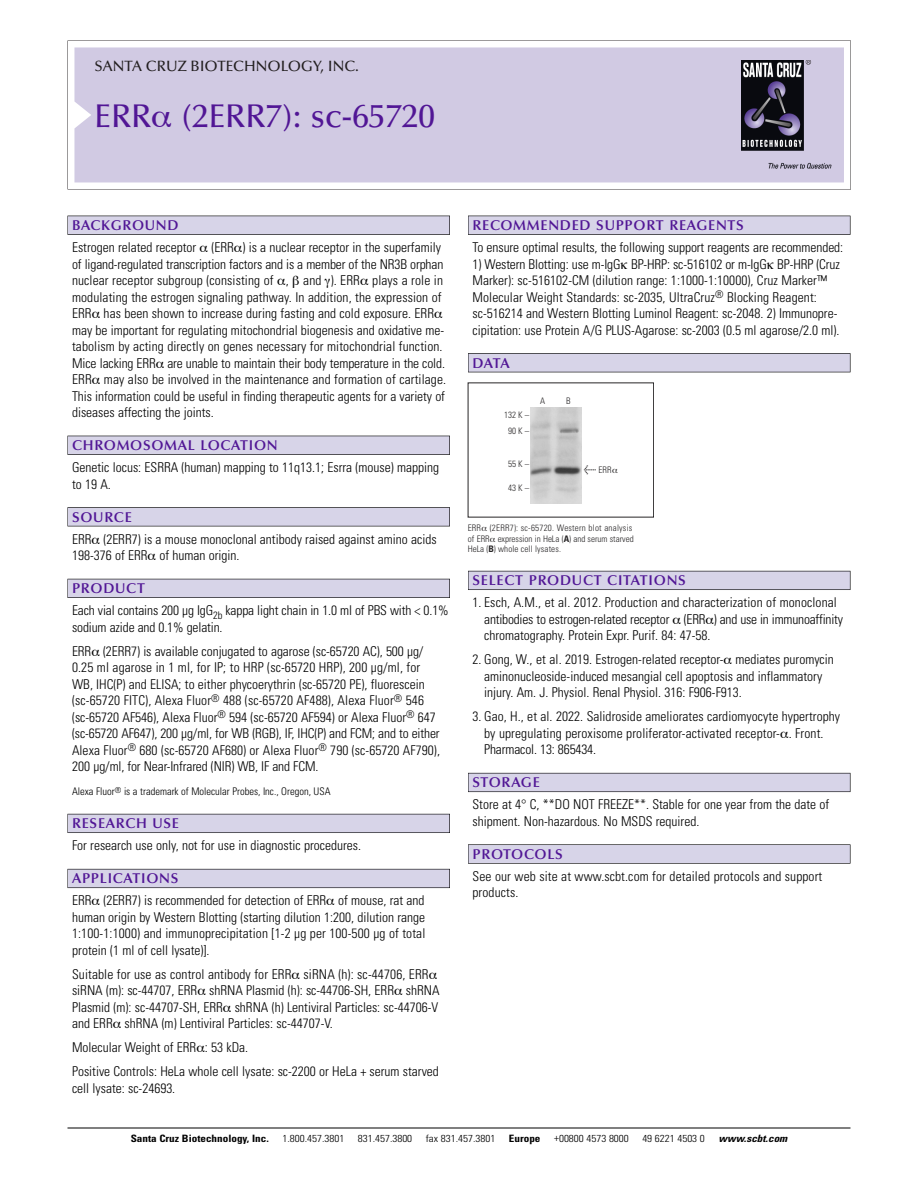
<style>
.page{position:relative;width:918px;height:1188px;background:#fff}
.page>*{position:absolute;margin:0;border:0;box-sizing:border-box;transform-origin:0 0}
.t1{font:500 33px "Optima";color:#511695}
.t2{font:500 15px "Optima";color:#231f20}
.t3{font:600 14.25px "Optima";letter-spacing:.05em;color:#511695}
.t4{font:300 condensed 13.5px/16.5px "Univers";color:#000}
.t5{font:300 condensed 10.5px "Univers";color:#000}
.t6{font:300 condensed 10.2px "Univers";color:#000;scale:1.1 1}
.t7{font:700 condensed 10.2px "Univers";color:#000;scale:1.1 1}
.t8{font:italic 700 condensed 10.2px "Univers";color:#000;scale:1.1 1}
.t9{font:300 condensed 9px/10.5px "Univers";letter-spacing:.005em;color:#272526}
.s1{font-family:"Meta Plus";font-weight:400;font-stretch:normal;font-size:10.5px}
.s2{font-weight:700}
</style>
<div class="page">
<svg style="left:68px;top:40px;width:783px;height:149px"></svg>
<div style="left:74px;top:47px;width:770px;height:135px;background:#d1cae3"></div>
<img style="left:741px;top:60px;width:90px;height:108px">
<div style="left:68px;top:216px;width:382px;height:19px;background:#535256"></div>
<div style="left:68px;top:216px;width:381px;height:18px;background:#d7d4e8"></div>
<div style="left:68px;top:436px;width:382px;height:19px;background:#525156"></div>
<div style="left:68px;top:436px;width:381px;height:18px;background:#d7d4e8"></div>
<div style="left:68px;top:507px;width:382px;height:19px;background:#545357"></div>
<div style="left:68px;top:508px;width:381px;height:18px;background:#d7d4e8"></div>
<div style="left:68px;top:579px;width:382px;height:19px;background:#535259"></div>
<div style="left:68px;top:579px;width:381px;height:18px;background:#d7d4e8"></div>
<div style="left:68px;top:814px;width:382px;height:19px;background:#595860"></div>
<div style="left:68px;top:814px;width:381px;height:18px;background:#d7d4e8"></div>
<div style="left:68px;top:869px;width:382px;height:19px;background:#64626c"></div>
<div style="left:68px;top:869px;width:381px;height:18px;background:#d7d4e8"></div>
<div style="left:468px;top:216px;width:382px;height:19px;background:#535256"></div>
<div style="left:468px;top:216px;width:382px;height:18px;background:#d7d4e8"></div>
<div style="left:468px;top:353px;width:382px;height:19px;background:#515155"></div>
<div style="left:468px;top:354px;width:382px;height:18px;background:#d7d4e8"></div>
<div style="left:468px;top:571px;width:382px;height:19px;background:#595860"></div>
<div style="left:468px;top:571px;width:382px;height:18px;background:#d7d4e8"></div>
<div style="left:468px;top:773px;width:382px;height:19px;background:#64626c"></div>
<div style="left:468px;top:773px;width:382px;height:18px;background:#d7d4e8"></div>
<div style="left:468px;top:844px;width:382px;height:20px;background:#666"></div>
<div style="left:468px;top:845px;width:382px;height:18px;background:#d7d4e8"></div>
<hr style="left:68px;top:1128px;width:782px;height:1px;background:#000">
<img style="left:530px;top:407px;width:52px;height:96px">
<svg style="left:152px;top:112px;width:19px;height:16px"></svg>
<p class="t2" style="left:94px;top:60px;width:266px">SANTA CRUZ BIOTECHNOLOGY, INC.</p>
<p class="t1" style="left:94px;top:102px;width:342px">ERR (2ERR7): sc-65720</p>
<p class="t3" style="left:72px;top:219px;width:108px">BACKGROUND</p>
<p class="t4" style="left:72px;top:240px;width:376px">Estrogen related receptor (ERR ) is a nuclear receptor in the superfamily of ligand-regulated transcription factors and is a member of the NR3B orphan nuclear receptor subgroup (consisting of , and ). ERR plays a role in modulating the estrogen signaling pathway. In addition, the expression of ERR has been shown to increase during fasting and cold exposure. ERR may be important for regulating mitochondrial biogenesis and oxidative me&shy;tabolism by acting directly on genes necessary for mitochondrial function.<br>Mice lacking ERR are unable to maintain their body temperature in the cold.<br>ERR may also be involved in the maintenance and formation of cartilage.<br>This information could be useful in finding therapeutic agents for a variety of diseases affecting the joints.</p>
<p class="t3" style="left:72px;top:439px;width:207px">CHROMOSOMAL LOCATION</p>
<p class="t4" style="left:72px;top:460px;width:368px">Genetic locus: ESRRA (human) mapping to 11q13.1; Esrra (mouse) mapping to 19 A.</p>
<p class="t3" style="left:72px;top:511px;width:61px">SOURCE</p>
<p class="t4" style="left:72px;top:532px;width:366px">ERR (2ERR7) is a mouse monoclonal antibody raised against amino acids<br>198-376 of ERR of human origin.</p>
<p class="t3" style="left:72px;top:582px;width:74px">PRODUCT</p>
<p class="t4" style="left:72px;top:604px;width:378px">Each vial contains 200 µg IgG<sub>2b</sub> kappa light chain in 1.0 ml of PBS with &lt; 0.1% sodium azide and 0.1% gelatin.</p>
<p class="t4" style="left:72px;top:644px;width:370px">ERR (2ERR7) is available conjugated to agarose (sc-65720 AC), 500 µg/ 0.25 ml agarose in 1 ml, for IP; to HRP (sc-65720 HRP), 200 µg/ml, for WB, IHC(P) and ELISA; to either phycoerythrin (sc-65720 PE), fluorescein (sc-65720 FITC), Alexa Fluor<sup>®</sup> 488 (sc-65720 AF488), Alexa Fluor<sup>®</sup> 546 (sc-65720 AF546), Alexa Fluor<sup>®</sup> 594 (sc-65720 AF594) or Alexa Fluor<sup>®</sup> 647 (sc-65720 AF647), 200 µg/ml, for WB (RGB), IF, IHC(P) and FCM; and to either Alexa Fluor<sup>®</sup> 680 (sc-65720 AF680) or Alexa Fluor<sup>®</sup> 790 (sc-65720 AF790), 200 µg/ml, for Near-Infrared (NIR) WB, IF and FCM.</p>
<p class="t5" style="left:72px;top:788px;width:260px">Alexa Fluor<sup>®</sup> is a trademark of Molecular Probes, Inc., Oregon, USA</p>
<p class="t3" style="left:72px;top:817px;width:109px">RESEARCH USE</p>
<p class="t4" style="left:72px;top:839px;width:291px">For research use only, not for use in diagnostic procedures.</p>
<p class="t3" style="left:72px;top:873px;width:108px">APPLICATIONS</p>
<p class="t4" style="left:72px;top:894px;width:355px;text-align:justify">ERR (2ERR7) is recommended for detection of ERR of mouse, rat and human origin by Western Blotting (starting dilution 1:200, dilution range 1:100-1:1000) and immunoprecipitation [1-2 µg per 100-500 µg of total protein (1 ml of cell lysate)].</p>
<p class="t4" style="left:72px;top:967px;width:369px">Suitable for use as control antibody for ERR siRNA (h): sc-44706, ERR siRNA (m): sc-44707, ERR shRNA Plasmid (h): sc-44706-SH, ERR shRNA Plasmid (m): sc-44707-SH, ERR shRNA (h) Lentiviral Particles: sc-44706-V and ERR shRNA (m) Lentiviral Particles: sc-44707-V.</p>
<p class="t4" style="left:72px;top:1041px;width:178px">Molecular Weight of ERR : 53 kDa.</p>
<p class="t4" style="left:72px;top:1065px;width:368px">Positive Controls: HeLa whole cell lysate: sc-2200 or HeLa + serum starved cell lysate: sc-24693.</p>
<p class="t3" style="left:473px;top:219px;width:273px">RECOMMENDED SUPPORT REAGENTS</p>
<p class="t4" style="left:473px;top:240px;width:372px">To ensure optimal results, the following support reagents are recommended:</p>
<p class="t4" style="left:473px;top:257px;width:369px">1) Western Blotting: use m-IgG BP-HRP: sc-516102 or m-IgG BP-HRP (Cruz Marker): sc-516102-CM (dilution range: 1:1000-1:10000), Cruz Marker™ Molecular Weight Standards: sc-2035, UltraCruz<sup>®</sup> Blocking Reagent: sc-516214 and Western Blotting Luminol Reagent: sc-2048. 2) Immunopre&shy;cipitation: use Protein A/G PLUS-Agarose: sc-2003 (0.5 ml agarose/2.0 ml).</p>
<p class="t3" style="left:473px;top:357px;width:39px">DATA</p>
<p class="t9" style="left:504px;top:407px;width:26px;line-height:16px;text-align:center">132 K –<br>90 K –</p>
<p class="t9" style="left:508px;top:459px;width:22px">55 K –</p>
<p class="t9" style="left:508px;top:483px;width:22px">43 K –</p>
<p class="t9" style="left:540px;top:397px;width:7px">A</p>
<p class="t9" style="left:566px;top:397px;width:6px">B</p>
<p class="t9" style="left:584px;top:466px;width:30px"><span class="s1">&lt;</span> ERR</p>
<p class="t9" style="left:468px;top:524px;width:168px">ERR (2ERR7): sc-65720. Western blot analysis of ERR expression in HeLa (<span class="s2">A</span>) and serum starved<br>HeLa (<span class="s2">B</span>) whole cell lysates.</p>
<p class="t3" style="left:473px;top:574px;width:215px">SELECT PRODUCT CITATIONS</p>
<p class="t4" style="left:484px;top:596px;width:360px;text-indent:-12px">1. Esch, A.M., et al. 2012. Production and characterization of monoclonal antibodies to estrogen-related receptor (ERR ) and use in immunoaffinity chromatography. Protein Expr. Purif. 84: 47-58.</p>
<p class="t4" style="left:484px;top:653px;width:351px;text-indent:-12px">2. Gong, W., et al. 2019. Estrogen-related receptor- mediates puromycin aminonucleoside-induced mesangial cell apoptosis and inflammatory injury. Am. J. Physiol. Renal Physiol. 316: F906-F913.</p>
<p class="t4" style="left:484px;top:710px;width:357px;text-indent:-12px">3. Gao, H., et al. 2022. Salidroside ameliorates cardiomyocyte hypertrophy by upregulating peroxisome proliferator-activated receptor- . Front.<br>Pharmacol. 13: 865434.</p>
<p class="t3" style="left:473px;top:777px;width:69px">STORAGE</p>
<p class="t4" style="left:473px;top:798px;width:358px">Store at 4° C, **DO NOT FREEZE**. Stable for one year from the date of shipment. Non-hazardous. No MSDS required.</p>
<p class="t3" style="left:473px;top:848px;width:92px">PROTOCOLS</p>
<p class="t4" style="left:473px;top:869px;width:351px">See our web site at www.scbt.com for detailed protocols and support products.</p>
<p class="t7" style="left:131px;top:1135px;width:127px">Santa Cruz Biotechnology, Inc.</p>
<p class="t6" style="left:282px;top:1135px;width:58px">1.800.457.3801</p>
<p class="t6" style="left:358px;top:1135px;width:51px">831.457.3800</p>
<p class="t6" style="left:426px;top:1135px;width:65px">fax 831.457.3801</p>
<p class="t7" style="left:509px;top:1135px;width:30px">Europe</p>
<p class="t6" style="left:554px;top:1135px;width:69px">+00800 4573 8000</p>
<p class="t6" style="left:642px;top:1135px;width:58px">49 6221 4503 0</p>
<p class="t8" style="left:719px;top:1135px;width:66px">www.scbt.com</p>
</div>
